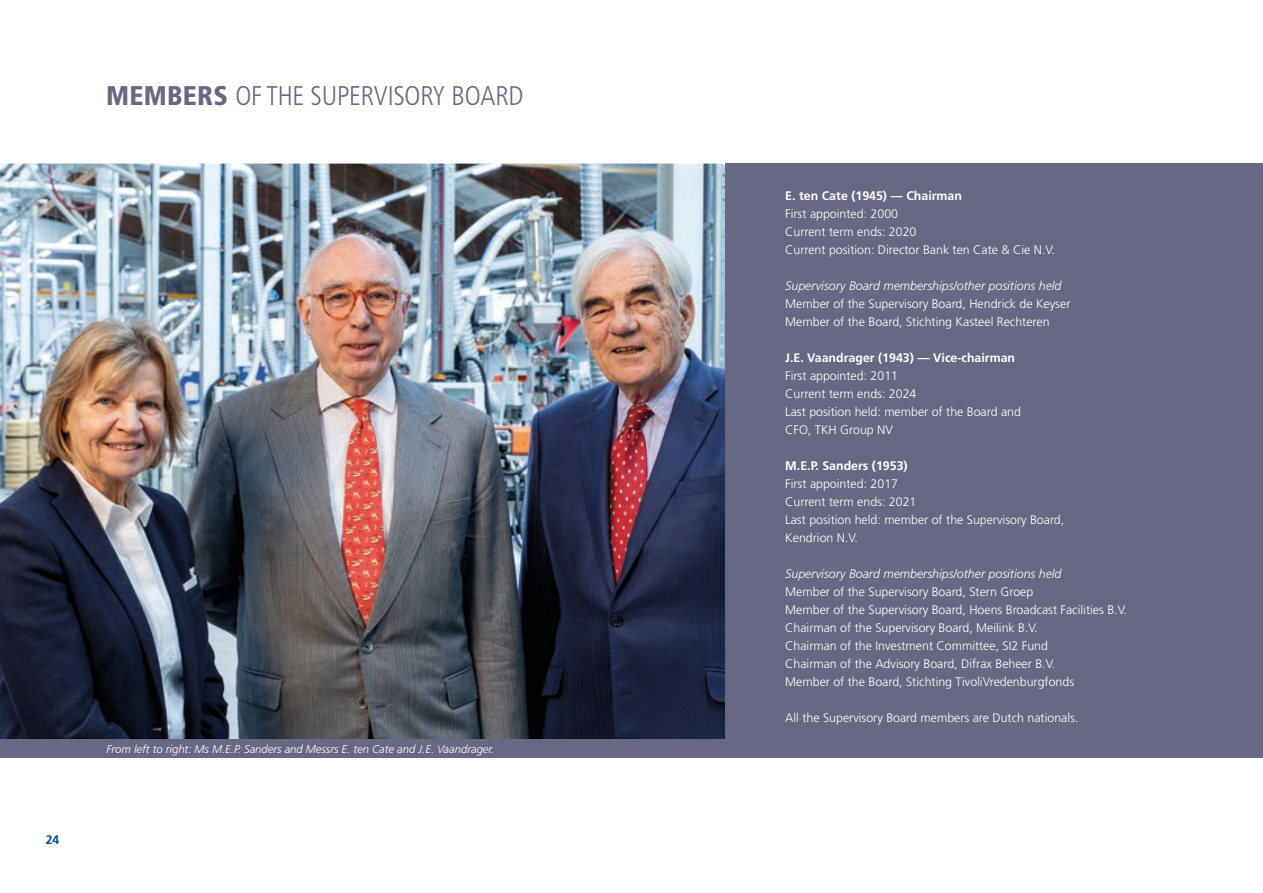
<style>
.page{position:relative;width:1263px;height:893px;background:#fff}
.page>*{position:absolute;margin:0;border:0;box-sizing:border-box;transform-origin:0 0}
.t1{font:300 condensed 27px "Frutiger LT Std";letter-spacing:-.01em;color:#676883}
.t2{font:300 12.3px/18px "Frutiger LT Std";color:#fff}
.t3{font:italic 300 12.3px "Frutiger LT Std";color:#fff}
.t4{font:700 12.3px "Frutiger LT Std";color:#fff}
.t5{font:700 12.3px "Frutiger LT Std";color:#004f91}
.t6{font:italic 300 11.25px "Frutiger LT Std";color:#fff}
.s1{font-weight:900}
</style>
<div class="page">
<div style="left:725px;top:164px;width:538px;height:594px;background:#676883"></div>
<img style="left:0;top:164px;width:725px;height:576px">
<div style="left:0;top:740px;width:726px;height:18px;background:#676883"></div>
<h1 class="t1" style="left:106px;top:80px;width:419px"><span class="s1">MEMBERS</span> OF THE SUPERVISORY BOARD</h1>
<p class="t5" style="left:46px;top:832px;width:15px">24</p>
<p class="t6" style="left:106px;top:742px;width:389px">From left to right: Ms M.E.P. Sanders and Messrs E. ten Cate and J.E. Vaandrager.</p>
<p class="t4" style="left:785px;top:188px;width:178px">E. ten Cate (1945) — Chairman</p>
<p class="t2" style="left:785px;top:205px;width:271px">First appointed: 2000<br>Current term ends: 2020<br>Current position: Director Bank ten Cate &amp; Cie N.V.</p>
<p class="t3" style="left:785px;top:278px;width:278px">Supervisory Board memberships/other positions held</p>
<p class="t2" style="left:785px;top:295px;width:287px">Member of the Supervisory Board, Hendrick de Keyser<br>Member of the Board, Stichting Kasteel Rechteren</p>
<p class="t4" style="left:785px;top:350px;width:231px">J.E. Vaandrager (1943) — Vice-chairman</p>
<p class="t2" style="left:785px;top:367px;width:237px">First appointed: 2011<br>Current term ends: 2024<br>Last position held: member of the Board and<br>CFO, TKH Group NV</p>
<p class="t4" style="left:785px;top:458px;width:124px">M.E.P. Sanders (1953)</p>
<p class="t2" style="left:785px;top:475px;width:280px">First appointed: 2017<br>Current term ends: 2021<br>Last position held: member of the Supervisory Board,<br>Kendrion N.V.</p>
<p class="t3" style="left:785px;top:566px;width:278px">Supervisory Board memberships/other positions held</p>
<p class="t2" style="left:785px;top:583px;width:343px">Member of the Supervisory Board, Stern Groep<br>Member of the Supervisory Board, Hoens Broadcast Facilities B.V.<br>Chairman of the Supervisory Board, Meilink B.V.<br>Chairman of the Investment Committee, SI2 Fund<br>Chairman of the Advisory Board, Difrax Beheer B.V.<br>Member of the Board, Stichting TivoliVredenburgfonds</p>
<p class="t2" style="left:785px;top:709px;width:295px">All the Supervisory Board members are Dutch nationals.</p>
</div>
